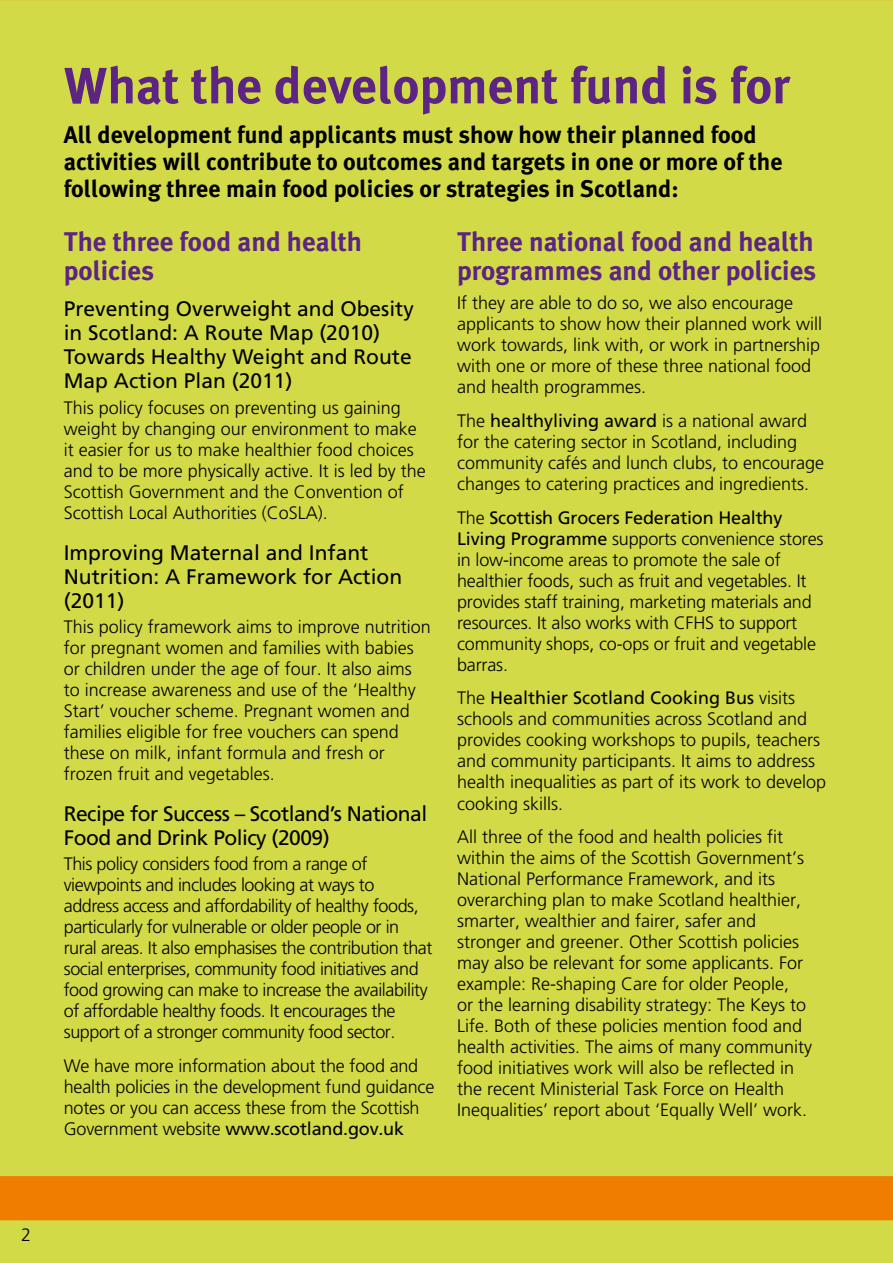
<style>
.page{position:relative;width:893px;height:1263px;background:#d3da47}
.page>*{position:absolute;margin:0;border:0;box-sizing:border-box;transform-origin:0 0}
.A_head{font:700 51px "Meta Plus";color:#5c2483}
.B_head{font:700 27px/28.5px "Meta Plus";color:#5c2483}
.Intro_text{font:700 24px/27px "Meta Plus";color:#000}
.C_head{font:21px/24px "Frutiger LT Std";color:#000}
.C_head-2{font:21px/24px "Frutiger LT Std";letter-spacing:-.025em;color:#000}
.Body_text{font:300 18px/21px "Frutiger";color:#000}
.Body_text-2{font:300 18px/21px "Frutiger";letter-spacing:-.025em;color:#000}
.t1{font:300 18px "Frutiger LT Std";color:#000}
.s1{font-family:"Frutiger LT Std";font-weight:400}
</style>
<div class="page">
<div style="left:0;top:1176px;width:893px;height:44px;background:#ef7d00"></div>
<p class="A_head" style="left:64px;top:56px;width:728px">What the development fund is for</p>
<p class="Intro_text" style="left:64px;top:121px;width:720px">All development fund applicants must show how their planned food activities will contribute to outcomes and targets in one or more of the following three main food policies or strategies in Scotland:</p>
<p class="B_head" style="left:64px;top:227px;width:300px">The three food and health policies</p>
<p class="C_head" style="left:64px;top:297px;width:352px">Preventing Overweight and Obesity in Scotland: A Route Map (2010)<br>Towards Healthy Weight and Route<br>Map Action Plan (2011)</p>
<p class="Body_text" style="left:64px;top:397px;width:364px">This policy focuses on preventing us gaining weight by changing our environment to make it easier for us to make healthier food choices and to be more physically active. It is led by the Scottish Government and the Convention of Scottish Local Authorities (CoSLA).</p>
<p class="C_head" style="left:64px;top:540px;width:340px">Improving Maternal and Infant<br>Nutrition: A Framework for Action (2011)</p>
<p class="Body_text" style="left:64px;top:616px;width:369px">This policy framework aims to improve nutrition for pregnant women and families with babies or children under the age of four. It also aims to increase awareness and use of the ‘Healthy Start’ voucher scheme. Pregnant women and families eligible for free vouchers can spend these on milk, infant formula and fresh or frozen fruit and vegetables.</p>
<p class="C_head-2" style="left:64px;top:802px;width:365px">Recipe for Success – Scotland’s National<br>Food and Drink Policy (2009)</p>
<p class="Body_text-2" style="left:64px;top:853px;width:370px">This policy considers food from a range of viewpoints and includes looking at ways to address access and affordability of healthy foods, particularly for vulnerable or older people or in rural areas. It also emphasises the contribution that social enterprises, community food initiatives and food growing can make to increase the availability of affordable healthy foods. It encourages the support of a stronger community food sector.</p>
<p class="Body_text" style="left:64px;top:1055px;width:372px">We have more information about the food and health policies in the development fund guidance notes or you can access these from the Scottish Government website <span class="s1">www.scotland.gov.uk</span></p>
<p class="B_head" style="left:457px;top:227px;width:361px">Three national food and health programmes and other policies</p>
<p class="Body_text" style="left:457px;top:292px;width:367px">If they are able to do so, we also encourage applicants to show how their planned work will work towards, link with, or work in partnership with one or more of these three national food and health programmes.</p>
<p class="Body_text" style="left:457px;top:410px;width:369px">The <span class="s1">healthyliving award</span> is a national award for the catering sector in Scotland, including community cafés and lunch clubs, to encourage changes to catering practices and ingredients.</p>
<p class="Body_text" style="left:457px;top:507px;width:368px">The <span class="s1">Scottish Grocers Federation Healthy Living Programme</span> supports convenience stores in low-income areas to promote the sale of healthier foods, such as fruit and vegetables. It provides staff training, marketing materials and resources. It also works with CFHS to support community shops, co-ops or fruit and vegetable barras.</p>
<p class="Body_text" style="left:457px;top:688px;width:371px">The <span class="s1">Healthier Scotland Cooking Bus</span> visits schools and communities across Scotland and provides cooking workshops to pupils, teachers and community participants. It aims to address health inequalities as part of its work to develop cooking skills.</p>
<p class="Body_text" style="left:457px;top:826px;width:356px">All three of the food and health policies fit within the aims of the Scottish Government’s National Performance Framework, and its overarching plan to make Scotland healthier, smarter, wealthier and fairer, safer and stronger and greener. Other Scottish policies may also be relevant for some applicants. For example: Re-shaping Care for older People,<br>or the learning disability strategy: The Keys to Life. Both of these policies mention food and health activities. The aims of many community food initiatives work will also be reflected in the recent Ministerial Task Force on Health Inequalities’ report about ‘Equally Well’ work.</p>
<p class="t1" style="left:21px;top:1224px;width:12px">2</p>
</div>
